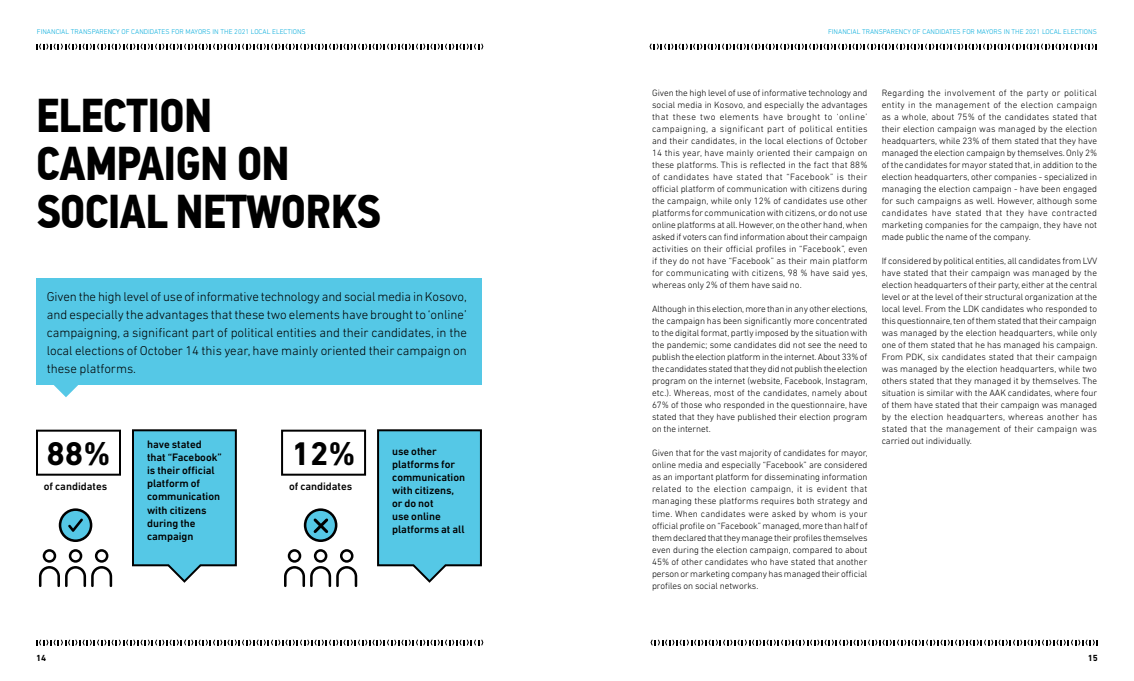
<style>
.page{position:relative;width:1134px;height:681px;background:#fff}
.page>*{position:absolute;margin:0;border:0;box-sizing:border-box;transform-origin:0 0}
.t1{font:700 47.2px/48px "PF Din Text Cond Pro";letter-spacing:-.015em;color:#000}
.t2{font:700 33.3px "DIN Next LT Pro";color:#000}
.t3{font:300 13px/18px "DIN Next LT Pro";letter-spacing:-.005em;color:#000;text-align:justify}
.t4{font:500 11px/13px "DIN Next LT Pro";color:#000}
.t5{font:300 9.3px/12px "DIN Next LT Pro";color:#000;text-align:justify}
.t6{font:700 9px "DIN Next LT Pro";color:#000}
.t7{font:300 7px "DIN Next LT Pro";color:#00aadb}
</style>
<div class="page">
<svg style="left:36px;top:639px;width:447px;height:6px"></svg>
<svg style="left:36px;top:44px;width:447px;height:5px"></svg>
<svg style="left:649px;top:44px;width:448px;height:5px"></svg>
<svg style="left:650px;top:639px;width:448px;height:6px"></svg>
<svg style="left:132px;top:429px;width:105px;height:154px;background:#5fc0da"></svg>
<svg style="left:377px;top:429px;width:105px;height:154px;background:#5fc0da"></svg>
<div style="left:36px;top:278px;width:446px;height:106px;background:#55c8e6"></div>
<div style="left:36px;top:429px;width:85px;height:46px;border:2px solid #000"></div>
<div style="left:281px;top:429px;width:85px;height:46px;border:2px solid #000"></div>
<svg style="left:59px;top:508px;width:33px;height:33px"></svg>
<svg style="left:39px;top:549px;width:73px;height:37px"></svg>
<svg style="left:284px;top:549px;width:73px;height:37px"></svg>
<svg style="left:48px;top:384px;width:36px;height:13px"></svg>
<svg style="left:304px;top:508px;width:33px;height:33px"></svg>
<p class="t7" style="left:37px;top:27px;width:270px">FINANCIAL TRANSPARENCY OF CANDIDATES FOR MAYORS IN THE 2021 LOCAL ELECTIONS</p>
<p class="t7" style="left:828px;top:27px;width:270px">FINANCIAL TRANSPARENCY OF CANDIDATES FOR MAYORS IN THE 2021 LOCAL ELECTIONS</p>
<h1 class="t1" style="left:36px;top:93px;width:347px">ELECTION<br>CAMPAIGN ON<br>SOCIAL NETWORKS</h1>
<p class="t5" style="left:652px;top:87px;width:217px">Given the high level of use of informative technology and social media in Kosovo, and especially the advantages that these two elements have brought to ‘online’ campaigning, a significant part of political entities and their candidates, in the local elections of October 14 this year, have mainly oriented their campaign on these platforms. This is reflected in the fact that 88% of candidates have stated that “Facebook” is their official platform of communication with citizens during the campaign, while only 12% of candidates use other platforms for communication with citizens, or do not use online platforms at all. However, on the other hand, when asked if voters can find information about their campaign activities on their official profiles in “Facebook”, even if they do not have “Facebook” as their main platform for communicating with citizens, 98 % have said yes, whereas only 2% of them have said no.</p>
<p class="t5" style="left:652px;top:303px;width:217px">Although in this election, more than in any other elections, the campaign has been significantly more concentrated to the digital format, partly imposed by the situation with the pandemic; some candidates did not see the need to publish the election platform in the internet. About 33% of the candidates stated that they did not publish the election program on the internet (website, Facebook, Instagram, etc.). Whereas, most of the candidates, namely about 67% of those who responded in the questionnaire, have stated that they have published their election program on the internet.</p>
<p class="t5" style="left:652px;top:447px;width:217px">Given that for the vast majority of candidates for mayor, online media and especially “Facebook” are considered as an important platform for disseminating information related to the election campaign, it is evident that managing these platforms requires both strategy and time. When candidates were asked by whom is your official profile on “Facebook” managed, more than half of them declared that they manage their profiles themselves even during the election campaign, compared to about 45% of other candidates who have stated that another person or marketing company has managed their official profiles on social networks.</p>
<p class="t3" style="left:47px;top:287px;width:422px">Given the high level of use of informative technology and social media in Kosovo, and especially the advantages that these two elements have brought to ‘online’ campaigning, a significant part of political entities and their candidates, in the local elections of October 14 this year, have mainly oriented their campaign on these platforms.</p>
<p class="t4" style="left:147px;top:438px;width:76px">have stated that “Facebook” is their official platform of communication with citizens during the campaign</p>
<p class="t4" style="left:392px;top:444px;width:75px">use other platforms for communication with citizens, or do not<br>use online platforms at all</p>
<h2 class="t2" style="left:47px;top:434px;width:66px">88%</h2>
<h2 class="t2" style="left:292px;top:434px;width:66px">12%</h2>
<p class="t4" style="left:44px;top:479px;width:65px">of candidates</p>
<p class="t4" style="left:289px;top:479px;width:65px">of candidates</p>
<p class="t5" style="left:882px;top:87px;width:217px">Regarding the involvement of the party or political entity in the management of the election campaign as a whole, about 75% of the candidates stated that their election campaign was managed by the election headquarters, while 23% of them stated that they have managed the election campaign by themselves. Only 2% of the candidates for mayor stated that, in addition to the election headquarters, other companies - specialized in managing the election campaign - have been engaged for such campaigns as well. However, although some candidates have stated that they have contracted marketing companies for the campaign, they have not made public the name of the company.</p>
<p class="t5" style="left:882px;top:255px;width:217px">If considered by political entities, all candidates from LVV have stated that their campaign was managed by the election headquarters of their party, either at the central level or at the level of their structural organization at the local level. From the LDK candidates who responded to this questionnaire, ten of them stated that their campaign was managed by the election headquarters, while only one of them stated that he has managed his campaign.<br>From PDK, six candidates stated that their campaign was managed by the election headquarters, while two others stated that they managed it by themselves. The situation is similar with the AAK candidates, where four of them have stated that their campaign was managed by the election headquarters, whereas another has stated that the management of their campaign was carried out individually.</p>
<p class="t6" style="left:36px;top:652px;width:12px">14</p>
<p class="t6" style="left:1088px;top:652px;width:12px">15</p>
</div>
